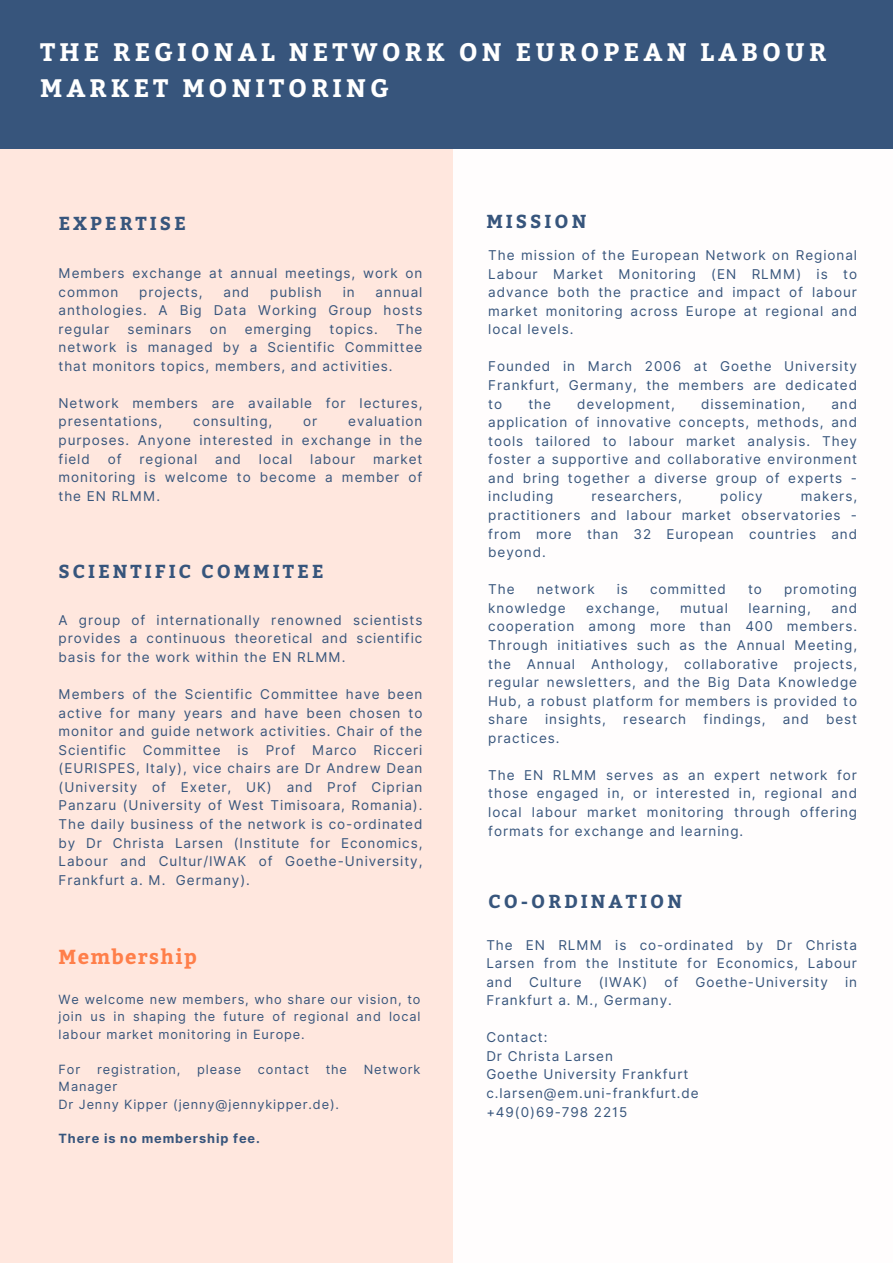
<style>
.page{position:relative;width:893px;height:1263px;background:#fff}
.page>*{position:absolute;margin:0;border:0;box-sizing:border-box;transform-origin:0 0}
.t1{font:700 25.28px/36px "Bitter";letter-spacing:.16em;color:#fff}
.t2{font:700 20.25px "Bitter";letter-spacing:.07em;color:#ff7f4a}
.t3{font:700 18.75px "Bitter";letter-spacing:.16em;color:#37557c}
.t4{font:13.5px/18.6px "Inter";letter-spacing:.07em;color:#37557c;text-align:justify}
.t5{font:12.75px/17.4px "Inter";letter-spacing:.07em;color:#37557c;text-align:justify}
.t6{font:700 12.75px "Inter";letter-spacing:.07em;color:#37557c}
</style>
<div class="page">
<div style="left:0;top:144px;width:452px;height:1119px;background:#ffe7de"></div>
<div style="left:0;top:0;width:893px;height:149px;background:#37557c"></div>
<h2 class="t1" style="left:40px;top:33px;width:787px">THE REGIONAL NETWORK ON EUROPEAN LABOUR<br>MARKET MONITORING</h2>
<p class="t3" style="left:59px;top:210px;width:129px">EXPERTISE</p>
<p class="t4" style="left:59px;top:264px;width:365px">Members exchange at annual meetings, work on common</p>
<p class="t4" style="left:139px;top:282px;width:65px">projects,</p>
<p class="t4" style="left:223px;top:282px;width:27px">and</p>
<p class="t4" style="left:270px;top:282px;width:53px">publish</p>
<p class="t4" style="left:343px;top:282px;width:14px">in</p>
<p class="t4" style="left:59px;top:282px;width:365px;text-indent:317px">annual anthologies. A Big Data Working Group hosts regular</p>
<p class="t4" style="left:127px;top:319px;width:66px">seminars</p>
<p class="t4" style="left:210px;top:319px;width:18px">on</p>
<p class="t4" style="left:245px;top:319px;width:68px">emerging</p>
<p class="t4" style="left:329px;top:319px;width:50px">topics.</p>
<p class="t4" style="left:59px;top:319px;width:365px;text-indent:337px">The network is managed by a Scientific Committee that monitors topics, members, and activities.</p>
<h4 class="t4" style="left:59px;top:394px;width:365px">Network members are available for lectures, presentations,</h4>
<h4 class="t4" style="left:59px;top:412px;width:365px;text-indent:290px">evaluation purposes. Anyone interested in exchange in the field</h4>
<h4 class="t4" style="left:193px;top:412px;width:81px">consulting,</h4>
<h4 class="t4" style="left:303px;top:412px;width:16px">or</h4>
<h4 class="t4" style="left:108px;top:449px;width:15px">of</h4>
<h4 class="t4" style="left:139px;top:449px;width:59px">regional</h4>
<h4 class="t4" style="left:215px;top:449px;width:27px">and</h4>
<h4 class="t4" style="left:259px;top:449px;width:35px">local</h4>
<h4 class="t4" style="left:310px;top:449px;width:46px">labour</h4>
<h4 class="t4" style="left:59px;top:449px;width:365px;text-indent:314px">market monitoring is welcome to become a member of the EN RLMM.</h4>
<p class="t3" style="left:59px;top:557px;width:266px">SCIENTIFIC COMMITEE</p>
<h3 class="t4" style="left:59px;top:610px;width:365px">A group of internationally renowned scientists provides a continuous theoretical and scientific basis for the work within the EN RLMM.</h3>
<p class="t4" style="left:59px;top:685px;width:365px">Members of the Scientific Committee have been active for many years and have been chosen to monitor and guide network activities. Chair of the Scientific</p>
<p class="t4" style="left:143px;top:740px;width:79px">Committee</p>
<p class="t4" style="left:237px;top:740px;width:13px">is</p>
<p class="t4" style="left:266px;top:740px;width:31px">Prof</p>
<p class="t4" style="left:312px;top:740px;width:46px">Marco</p>
<p class="t4" style="left:59px;top:740px;width:365px;text-indent:315px">Ricceri (EURISPES, Italy), vice chairs are Dr Andrew Dean (University of Exeter, UK) and Prof Ciprian Panzaru (University of West Timisoara, Romania).<br>The daily business of the network is co-ordinated by Dr Christa Larsen (Institute for Economics, Labour and Cultur/IWAK of Goethe-University, Frankfurt a. M. Germany).</p>
<p class="t3" style="left:486px;top:207px;width:102px">MISSION</p>
<h1 class="t4" style="left:488px;top:246px;width:370px">The mission of the European Network on Regional Labour Market Monitoring (EN RLMM) is to advance both the practice and impact of labour market monitoring across Europe at regional and local levels.</h1>
<p class="t4" style="left:488px;top:357px;width:370px">Founded in March 2006 at Goethe University Frankfurt, Germany, the members are dedicated to</p>
<p class="t4" style="left:528px;top:394px;width:24px">the</p>
<p class="t4" style="left:577px;top:394px;width:99px">development,</p>
<p class="t4" style="left:701px;top:394px;width:106px">dissemination,</p>
<p class="t4" style="left:488px;top:394px;width:370px;text-indent:343px">and application of innovative concepts, methods, and tools tailored to labour market analysis. They foster a supportive and collaborative environment and bring together a diverse group of experts - including</p>
<p class="t4" style="left:591px;top:487px;width:92px">researchers,</p>
<p class="t4" style="left:720px;top:487px;width:44px">policy</p>
<p class="t4" style="left:488px;top:487px;width:370px;text-indent:312px">makers, practitioners and labour market observatories - from more than 32 European countries and beyond.</p>
<p class="t4" style="left:488px;top:580px;width:28px">The</p>
<p class="t4" style="left:537px;top:580px;width:59px">network</p>
<p class="t4" style="left:617px;top:580px;width:13px">is</p>
<p class="t4" style="left:650px;top:580px;width:77px">committed</p>
<p class="t4" style="left:748px;top:580px;width:15px">to</p>
<p class="t4" style="left:784px;top:580px;width:75px">promoting</p>
<p class="t4" style="left:488px;top:599px;width:79px">knowledge</p>
<p class="t4" style="left:586px;top:599px;width:75px">exchange,</p>
<p class="t4" style="left:680px;top:599px;width:49px">mutual</p>
<p class="t4" style="left:748px;top:599px;width:64px">learning,</p>
<p class="t4" style="left:488px;top:599px;width:370px;text-indent:343px">and cooperation among more than 400 members.<br>Through initiatives such as the Annual Meeting, the Annual Anthology, collaborative projects, regular newsletters, and the Big Data Knowledge Hub, a robust platform for members is provided to share</p>
<p class="t4" style="left:545px;top:710px;width:62px">insights,</p>
<p class="t4" style="left:623px;top:710px;width:64px">research</p>
<p class="t4" style="left:703px;top:710px;width:64px">findings,</p>
<p class="t4" style="left:783px;top:710px;width:27px">and</p>
<p class="t4" style="left:826px;top:710px;width:33px">best</p>
<p class="t4" style="left:488px;top:728px;width:73px">practices.</p>
<p class="t4" style="left:488px;top:766px;width:370px">The EN RLMM serves as an expert network for those engaged in, or interested in, regional and local labour market monitoring through offering formats for exchange and learning.</p>
<p class="t3" style="left:488px;top:888px;width:195px">CO-ORDINATION</p>
<p class="t2" style="left:59px;top:942px;width:140px">Membership</p>
<h2 class="t4" style="left:486px;top:935px;width:372px">The EN RLMM is co-ordinated by Dr Christa Larsen from the Institute for Economics, Labour and</h2>
<h2 class="t4" style="left:529px;top:972px;width:54px">Culture</h2>
<h2 class="t4" style="left:598px;top:972px;width:50px">(IWAK)</h2>
<h2 class="t4" style="left:664px;top:972px;width:15px">of</h2>
<h2 class="t4" style="left:695px;top:972px;width:134px">Goethe-University</h2>
<h2 class="t4" style="left:845px;top:972px;width:14px">in</h2>
<h2 class="t4" style="left:486px;top:991px;width:187px">Frankfurt a. M., Germany.</h2>
<h2 class="t4" style="left:486px;top:1028px;width:63px">Contact:</h2>
<p class="t4" style="left:486px;top:1047px;width:128px">Dr Christa Larsen</p>
<p class="t4" style="left:486px;top:1065px;width:203px">Goethe University Frankfurt</p>
<p class="t4" style="left:486px;top:1084px;width:214px">c.larsen@em.uni-frankfurt.de</p>
<p class="t4" style="left:486px;top:1102px;width:142px">+49(0)69-798 2215</p>
<h2 class="t5" style="left:59px;top:990px;width:363px">We welcome new members, who share our vision, to join us in shaping the future of regional and local labour market monitoring in Europe.</h2>
<p class="t5" style="left:59px;top:1060px;width:23px">For</p>
<p class="t5" style="left:97px;top:1060px;width:85px">registration,</p>
<p class="t5" style="left:197px;top:1060px;width:45px">please</p>
<p class="t5" style="left:258px;top:1060px;width:53px">contact</p>
<p class="t5" style="left:326px;top:1060px;width:23px">the</p>
<p class="t5" style="left:364px;top:1060px;width:58px">Network</p>
<p class="t5" style="left:59px;top:1078px;width:60px">Manager</p>
<p class="t5" style="left:59px;top:1095px;width:282px">Dr Jenny Kipper (jenny@jennykipper.de).</p>
<p class="t6" style="left:59px;top:1131px;width:203px">There is no membership fee.</p>
</div>
